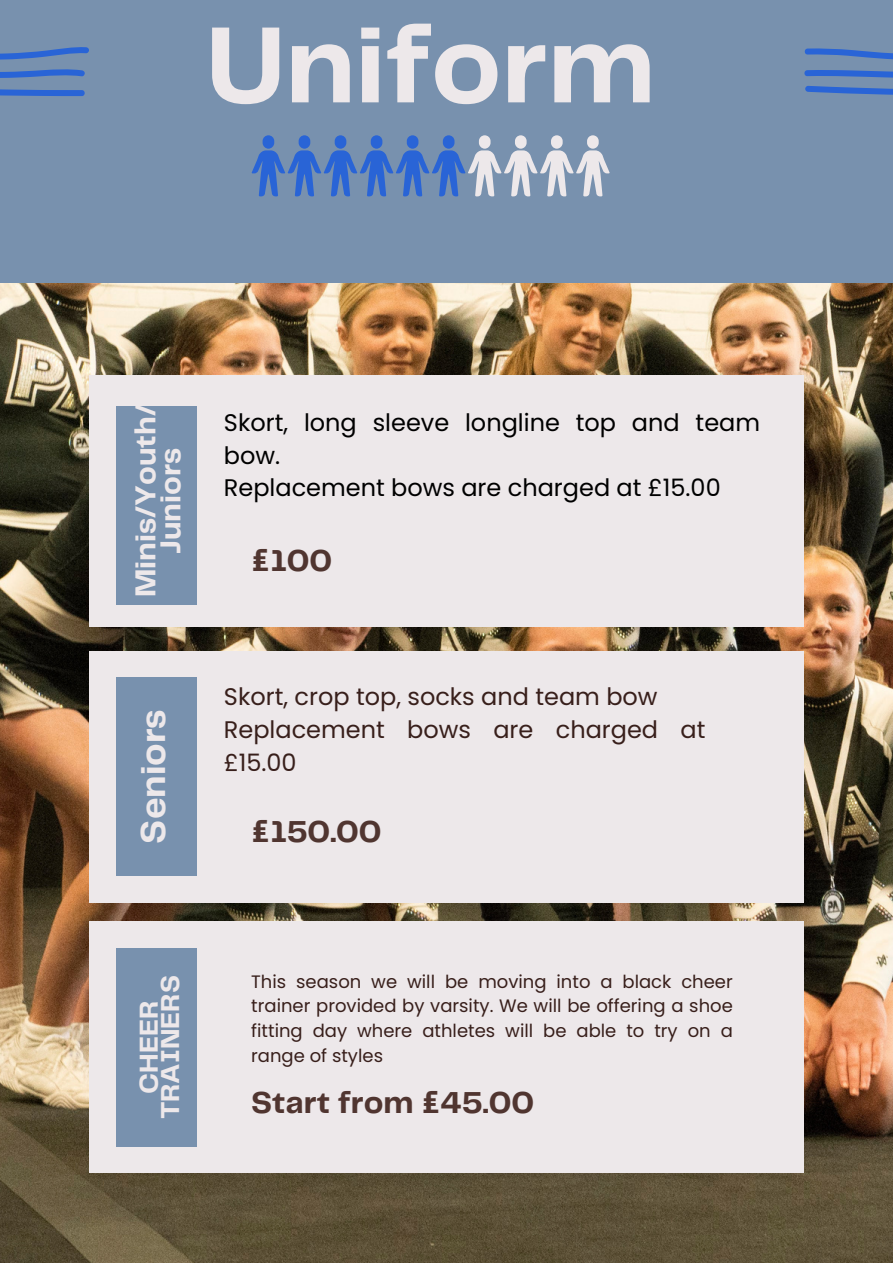
<style>
.page{position:relative;width:893px;height:1264px;background:#fff}
.page>*{position:absolute;margin:0;border:0;box-sizing:border-box;transform-origin:0 0}
.t1{font:700 112.35px "Telegraf";color:#ede8ea}
.t2{font:700 36px "Telegraf";color:#ede8ea}
.t3{font:700 31.5px "Telegraf";color:#503530}
.t4{font:700 30px/24.8px "Telegraf";color:#ede8ea;text-align:center}
.t5{font:700 27px/21.3px "Telegraf";color:#ede8ea;text-align:center}
.t6{font:24px/32.5px "Poppins";color:#000}
.t7{font:24px/32.5px "Poppins";color:#381f1b}
.t8{font:18px/24.8px "Poppins";color:#381f1b;text-align:justify}
</style>
<div class="page">
<img style="left:0;top:282px;width:892px;height:980px">
<div style="left:0;top:0;width:892px;height:282px;background:#7891ae"></div>
<div style="left:89px;top:921px;width:714px;height:252px;background:#ede8ea"></div>
<div style="left:89px;top:651px;width:714px;height:251px;background:#ede8ea"></div>
<div style="left:89px;top:375px;width:714px;height:251px;background:#ede8ea"></div>
<div style="left:116px;top:406px;width:80px;height:198px;background:#7891ae"></div>
<div style="left:116px;top:677px;width:80px;height:198px;background:#7891ae"></div>
<div style="left:116px;top:948px;width:80px;height:198px;background:#7891ae"></div>
<svg style="left:804px;top:48px;width:88px;height:12px"></svg>
<svg style="left:804px;top:70px;width:88px;height:8px"></svg>
<svg style="left:805px;top:86px;width:87px;height:9px"></svg>
<svg style="left:0;top:47px;width:89px;height:13px"></svg>
<svg style="left:0;top:69px;width:85px;height:9px"></svg>
<svg style="left:0;top:89px;width:85px;height:7px"></svg>
<svg style="left:251px;top:135px;width:178px;height:61px"></svg>
<svg style="left:468px;top:135px;width:141px;height:61px"></svg>
<p class="t1" style="left:206px;top:17px;width:451px">Uniform</p>
<p class="t4" style="left:135px;top:597px;width:194px;rotate:-90deg">Minis/Youth/<br>Juniors</p>
<p class="t2" style="left:138px;top:843px;width:136px;rotate:-90deg">Seniors</p>
<p class="t6" style="left:224px;top:406px;width:537px">Skort, long sleeve longline top and team bow.</p>
<p class="t6" style="left:224px;top:471px;width:498px">Replacement bows are charged at £15.00</p>
<p class="t3" style="left:251px;top:547px;width:82px">£100</p>
<p class="t7" style="left:224px;top:680px;width:435px">Skort, crop top, socks and team bow</p>
<p class="t7" style="left:224px;top:713px;width:483px">Replacement bows are charged at £15.00</p>
<p class="t3" style="left:251px;top:818px;width:132px">£150.00</p>
<p class="t5" style="left:140px;top:1119px;width:146px;rotate:-90deg">CHEER<br>TRAINERS</p>
<p class="t8" style="left:251px;top:968px;width:483px">This season we will be moving into a black cheer trainer provided by varsity. We will be offering a shoe fitting day where athletes will be able to try on a range of styles</p>
<p class="t3" style="left:251px;top:1089px;width:284px">Start from £45.00</p>
</div>
